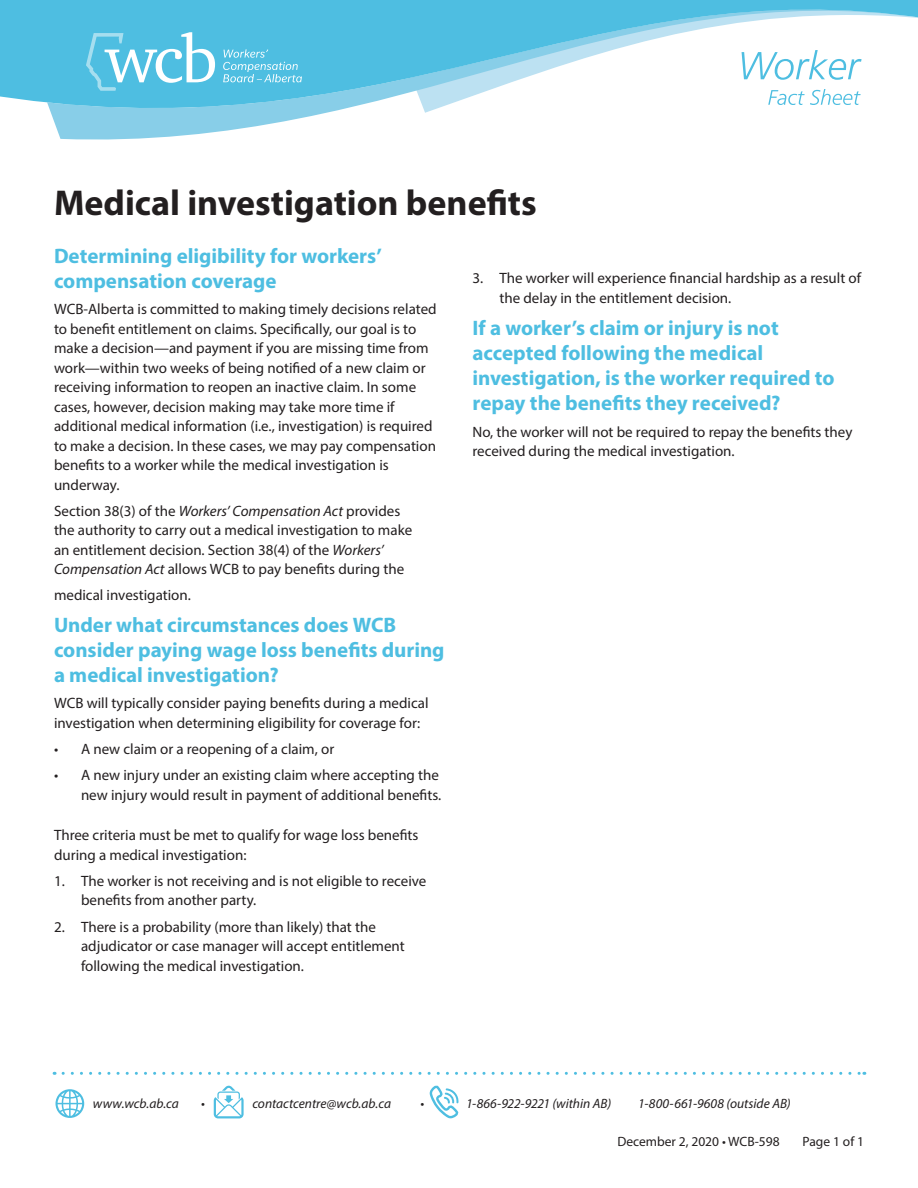
<style>
.page{position:relative;width:918px;height:1188px;background:#fff}
.page>*{position:absolute;margin:0;border:0;box-sizing:border-box;transform-origin:0 0}
.Main_title_copy{font:700 36px "Myriad Pro";color:#231f20}
.Body_Text{font:700 21px/25.2px "Myriad Pro";letter-spacing:-.005em;color:#4ebee1}
.Subtitle{font:700 21px/25.2px "Myriad Pro";letter-spacing:-.005em;color:#4ebee1}
.Body_Text-2{font:15px/19.5px "Myriad Pro";color:#231f20}
.t1{font:italic 13.5px "Myriad Pro";color:#231f20}
.t2{font:13.5px "Myriad Pro";color:#231f20}
.s1{font-style:italic}
</style>
<div class="page">
<svg style="left:0;top:0;width:918px;height:140px"></svg>
<svg style="left:742px;top:50px;width:120px;height:30px"></svg>
<svg style="left:768px;top:89px;width:93px;height:16px"></svg>
<svg style="left:430px;top:1086px;width:29px;height:32px"></svg>
<svg style="left:214px;top:1086px;width:30px;height:32px"></svg>
<svg style="left:63px;top:1072px;width:802px;height:3px"></svg>
<svg style="left:56px;top:1089px;width:28px;height:29px"></svg>
<svg style="left:223px;top:49px;width:79px;height:33px;background:#6ac8e5"></svg>
<svg style="left:86px;top:32px;width:129px;height:59px"></svg>
<p class="Main_title_copy" style="left:54px;top:179px;width:484px">Medical investigation benefits</p>
<p class="Subtitle" style="left:54px;top:242px;width:329px">Determining eligibility for workers’ compensation coverage</p>
<p class="Body_Text-2" style="left:54px;top:299px;width:384px">WCB-Alberta is committed to making timely decisions related to benefit entitlement on claims. Specifically, our goal is to make a decision—and payment if you are missing time from work—within two weeks of being notified of a new claim or receiving information to reopen an inactive claim. In some cases, however, decision making may take more time if additional medical information (i.e., investigation) is required to make a decision. In these cases, we may pay compensation benefits to a worker while the medical investigation is underway.</p>
<p class="Body_Text-2" style="left:54px;top:501px;width:360px">Section 38(3) of the <span class="s1">Workers’ Compensation Act</span> provides the authority to carry out a medical investigation to make an entitlement decision. Section 38(4) of the <span class="s1">Workers’ Compensation Act</span> allows WCB to pay benefits during the</p>
<p class="Body_Text-2" style="left:54px;top:585px;width:138px">medical investigation.</p>
<p class="Body_Text" style="left:54px;top:611px;width:392px">Under what circumstances does WCB consider paying wage loss benefits during a medical investigation?</p>
<p class="Body_Text-2" style="left:54px;top:693px;width:376px">WCB will typically consider paying benefits during a medical investigation when determining eligibility for coverage for:</p>
<p class="Body_Text-2" style="left:54px;top:739px;width:282px">• A new claim or a reopening of a claim, or</p>
<p class="Body_Text-2" style="left:54px;top:765px;width:389px;text-align:right">• A new injury under an existing claim where accepting the new injury would result in payment of additional benefits.</p>
<p class="Body_Text-2" style="left:54px;top:825px;width:366px">Three criteria must be met to qualify for wage loss benefits during a medical investigation:</p>
<p class="Body_Text-2" style="left:81px;top:871px;width:347px;text-indent:-27px">1. The worker is not receiving and is not eligible to receive benefits from another party.</p>
<p class="Body_Text-2" style="left:81px;top:917px;width:325px;text-indent:-27px">2. There is a probability (more than likely) that the adjudicator or case manager will accept entitlement following the medical investigation.</p>
<p class="Body_Text-2" style="left:500px;top:268px;width:363px;text-indent:-27px">3. The worker will experience financial hardship as a result of the delay in the entitlement decision.</p>
<p class="Body_Text" style="left:472px;top:314px;width:364px">If a worker’s claim or injury is not accepted following the medical investigation, is the worker required to repay the benefits they received?</p>
<p class="Body_Text-2" style="left:472px;top:421px;width:382px">No, the worker will not be required to repay the benefits they received during the medical investigation.</p>
<p class="t1" style="left:93px;top:1095px;width:88px">www.wcb.ab.ca</p>
<p class="t1" style="left:201px;top:1095px;width:5px">•</p>
<p class="t1" style="left:252px;top:1095px;width:140px">contactcentre@wcb.ab.ca</p>
<p class="t1" style="left:421px;top:1095px;width:5px">•</p>
<p class="t1" style="left:466px;top:1095px;width:147px">1-866-922-9221 (within AB)</p>
<p class="t1" style="left:638px;top:1095px;width:154px">1-800-661-9608 (outside AB)</p>
<p class="t2" style="left:617px;top:1133px;width:164px">December 2, 2020 • WCB-598</p>
<p class="t2" style="left:803px;top:1133px;width:63px">Page 1 of 1</p>
</div>
